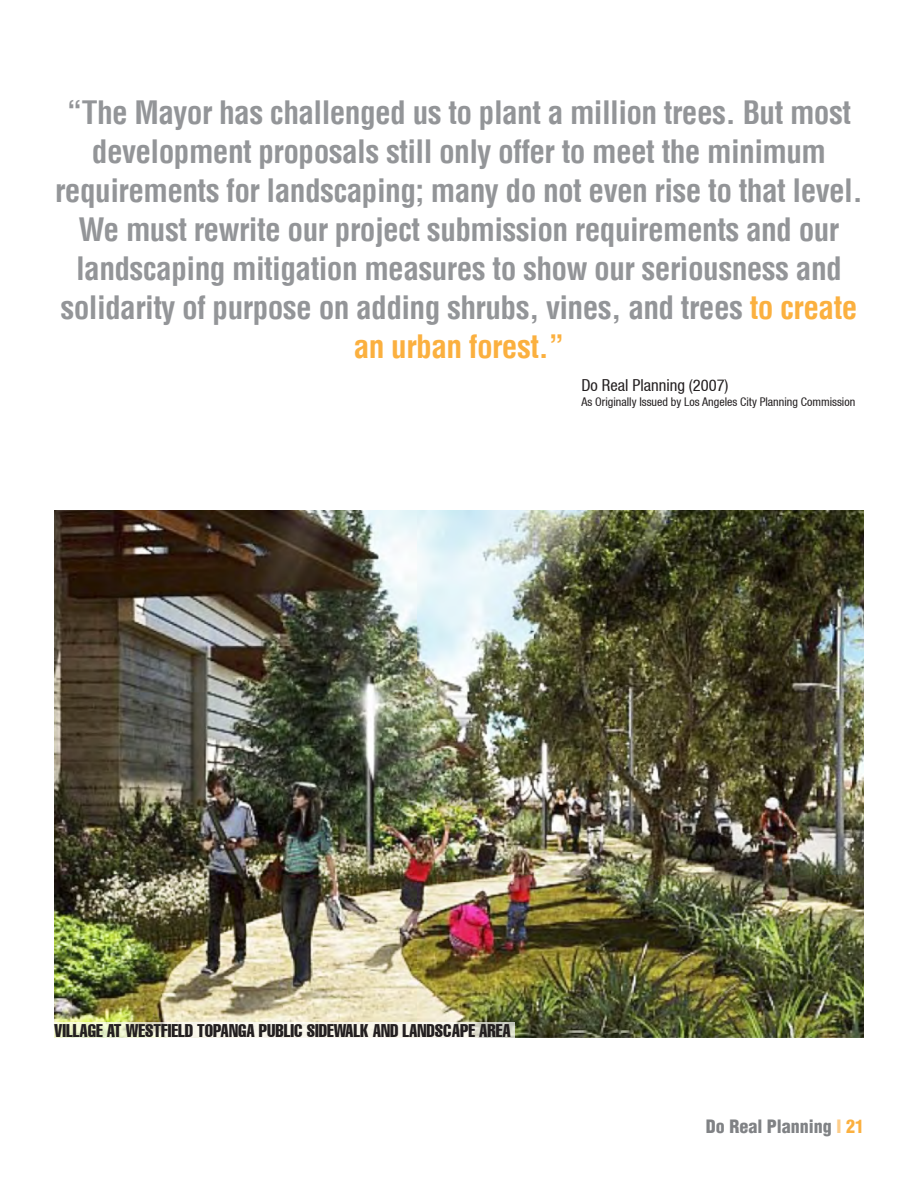
<style>
.page{position:relative;width:918px;height:1188px;background:#fff}
.page>*{position:absolute;margin:0;border:0;box-sizing:border-box;transform-origin:0 0}
.t1{font:700 condensed 31.5px/39px "Helvetica";letter-spacing:-.02em;color:#939598;text-align:center}
.t2{font:extra-condensed 18px "Helvetica";color:#231f20}
.t3{font:900 condensed 18px "Helvetica";color:#808285}
.t4{font:condensed 16.5px "Helvetica 57";color:#231f20}
.t5{font:condensed 12px "Helvetica 57";color:#231f20}
.s1{color:#fbb03f}
.s2{color:#fdcd8a}
</style>
<div class="page">
<img style="left:54px;top:510px;width:810px;height:528px">
<svg style="left:54px;top:1023px;width:461px;height:15px;background:#f0f0df"></svg>
<p class="t1" style="left:55px;top:93px;width:809px">“The Mayor has challenged us to plant a million trees. But most development proposals still only offer to meet the minimum requirements for landscaping; many do not even rise to that level.<br>We must rewrite our project submission requirements and our landscaping mitigation measures to show our seriousness and solidarity of purpose on adding shrubs, vines, and trees <span class="s1">to create an urban forest.”</span></p>
<p class="t4" style="left:581px;top:376px;width:149px">Do Real Planning (2007)</p>
<p class="t5" style="left:581px;top:394px;width:275px">As Originally Issued by Los Angeles City Planning Commission</p>
<p class="t2" style="left:54px;top:1019px;width:458px">VILLAGE AT WESTFIELD TOPANGA PUBLIC SIDEWALK AND LANDSCAPE AREA</p>
<p class="t3" style="left:706px;top:1115px;width:160px">Do Real Planning <span class="s2">I</span> <span class="s1">21</span></p>
</div>
